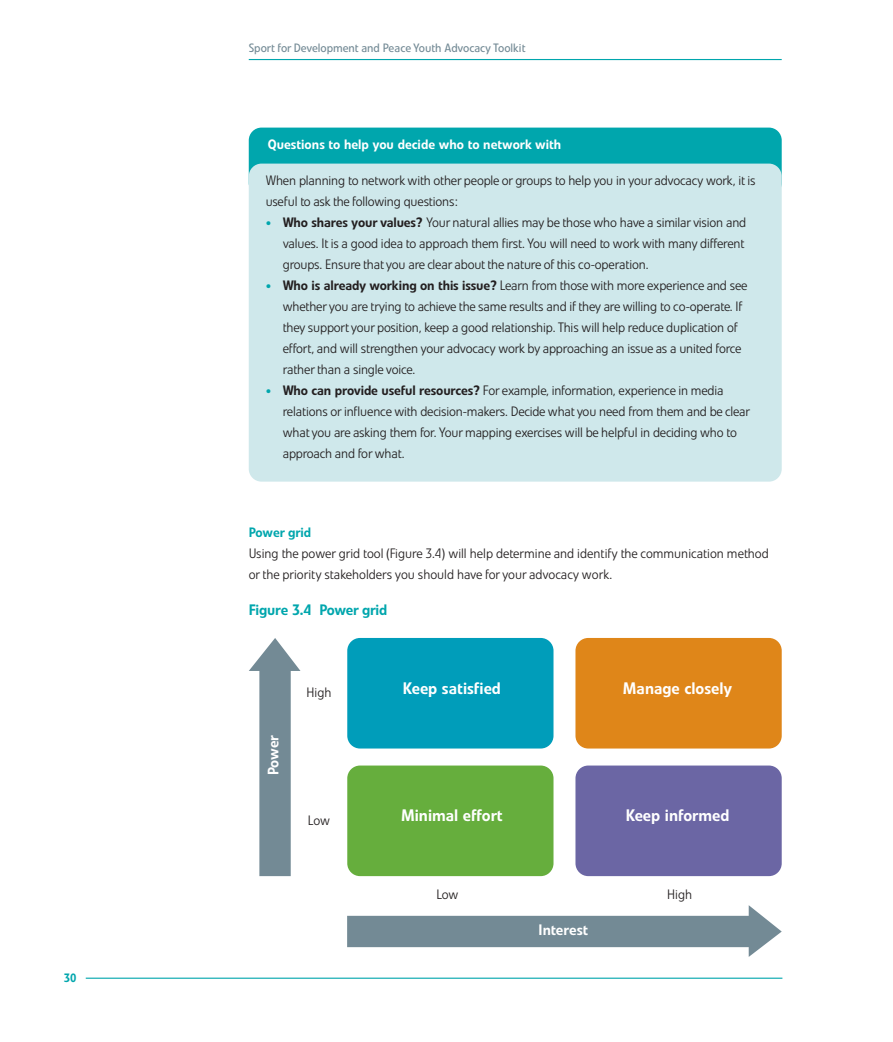
<style>
.page{position:relative;width:893px;height:1042px;background:#fff}
.page>*{position:absolute;margin:0;border:0;box-sizing:border-box;transform-origin:0 0}
.t1{font:500 16.5px "Evo BQ";color:#fff}
.t2{font:500 15px "Evo BQ";letter-spacing:-.01em;color:#00a6ad}
.t3{font:500 15px "Evo BQ";color:#fff}
.t4{font:300 13.5px/21px "Evo BQ";letter-spacing:-.01em;color:#231f20}
.t5{font:500 13.5px "Evo BQ";color:#fff}
.t6{font:500 13.5px "Evo BQ";letter-spacing:-.01em;color:#00a6ad}
.t7{font:12px "Evo BQ";color:#738a95}
.t8{font:500 12px "Evo BQ";color:#00a6ad}
.s1{font-size:16.5px;color:#00a6ad}
.s2{font-weight:500}
</style>
<div class="page">
<hr style="left:86px;top:977px;width:696px;height:2px;background:#00a6ad">
<hr style="left:249px;top:59px;width:533px;height:1px;background:#00a6ad">
<div style="left:249px;top:128px;width:533px;height:68px;background:#00a6ad;border-radius:13px"></div>
<div style="left:249px;top:164px;width:533px;height:318px;background:#cfe8eb;border-radius:13px"></div>
<svg style="left:249px;top:638px;width:51px;height:238px"></svg>
<svg style="left:347px;top:905px;width:435px;height:52px"></svg>
<div style="left:347px;top:638px;width:206px;height:110px;background:#009dba;border-radius:13px"></div>
<div style="left:347px;top:765px;width:206px;height:111px;background:#66ae3d;border-radius:13px"></div>
<div style="left:575px;top:638px;width:207px;height:110px;background:#df8619;border-radius:13px"></div>
<div style="left:575px;top:765px;width:207px;height:111px;background:#6b66a4;border-radius:13px"></div>
<p class="t8" style="left:64px;top:973px;width:14px">30</p>
<p class="t7" style="left:249px;top:43px;width:278px">Sport for Development and Peace Youth Advocacy Toolkit</p>
<p class="t5" style="left:268px;top:140px;width:295px">Questions to help you decide who to network with</p>
<p class="t4" style="left:266px;top:171px;width:491px">When planning to network with other people or groups to help you in your advocacy work, it is useful to ask the following questions:</p>
<p class="t4" style="left:283px;top:213px;width:465px;text-indent:-17px"><span class="s1">•</span> <span class="s2">Who shares your values?</span> Your natural allies may be those who have a similar vision and values. It is a good idea to approach them first. You will need to work with many different groups. Ensure that you are clear about the nature of this co-operation.</p>
<p class="t4" style="left:283px;top:276px;width:466px;text-indent:-17px"><span class="s1">•</span> <span class="s2">Who is already working on this issue?</span> Learn from those with more experience and see whether you are trying to achieve the same results and if they are willing to co-operate. If they support your position, keep a good relationship. This will help reduce duplication of effort, and will strengthen your advocacy work by approaching an issue as a united force rather than a single voice.</p>
<p class="t4" style="left:283px;top:381px;width:469px;text-indent:-17px"><span class="s1">•</span> <span class="s2">Who can provide useful resources?</span> For example, information, experience in media relations or influence with decision-makers. Decide what you need from them and be clear what you are asking them for. Your mapping exercises will be helpful in deciding who to approach and for what.</p>
<p class="t6" style="left:249px;top:527px;width:64px">Power grid</p>
<p class="t4" style="left:249px;top:544px;width:521px">Using the power grid tool (Figure 3.4) will help determine and identify the communication method or the priority stakeholders you should have for your advocacy work.</p>
<p class="t2" style="left:249px;top:605px;width:140px">Figure 3.4 Power grid</p>
<p class="t3" style="left:268px;top:775px;width:42px;rotate:-90deg">Power</p>
<p class="t4" style="left:307px;top:683px;width:26px">High</p>
<p class="t4" style="left:308px;top:811px;width:24px">Low</p>
<p class="t1" style="left:403px;top:682px;width:100px">Keep satisfied</p>
<p class="t1" style="left:401px;top:809px;width:103px">Minimal effort</p>
<p class="t1" style="left:623px;top:682px;width:111px">Manage closely</p>
<p class="t1" style="left:626px;top:809px;width:105px">Keep informed</p>
<p class="t4" style="left:436px;top:885px;width:24px">Low</p>
<p class="t4" style="left:667px;top:885px;width:26px">High</p>
<p class="t3" style="left:539px;top:924px;width:51px">Interest</p>
</div>
